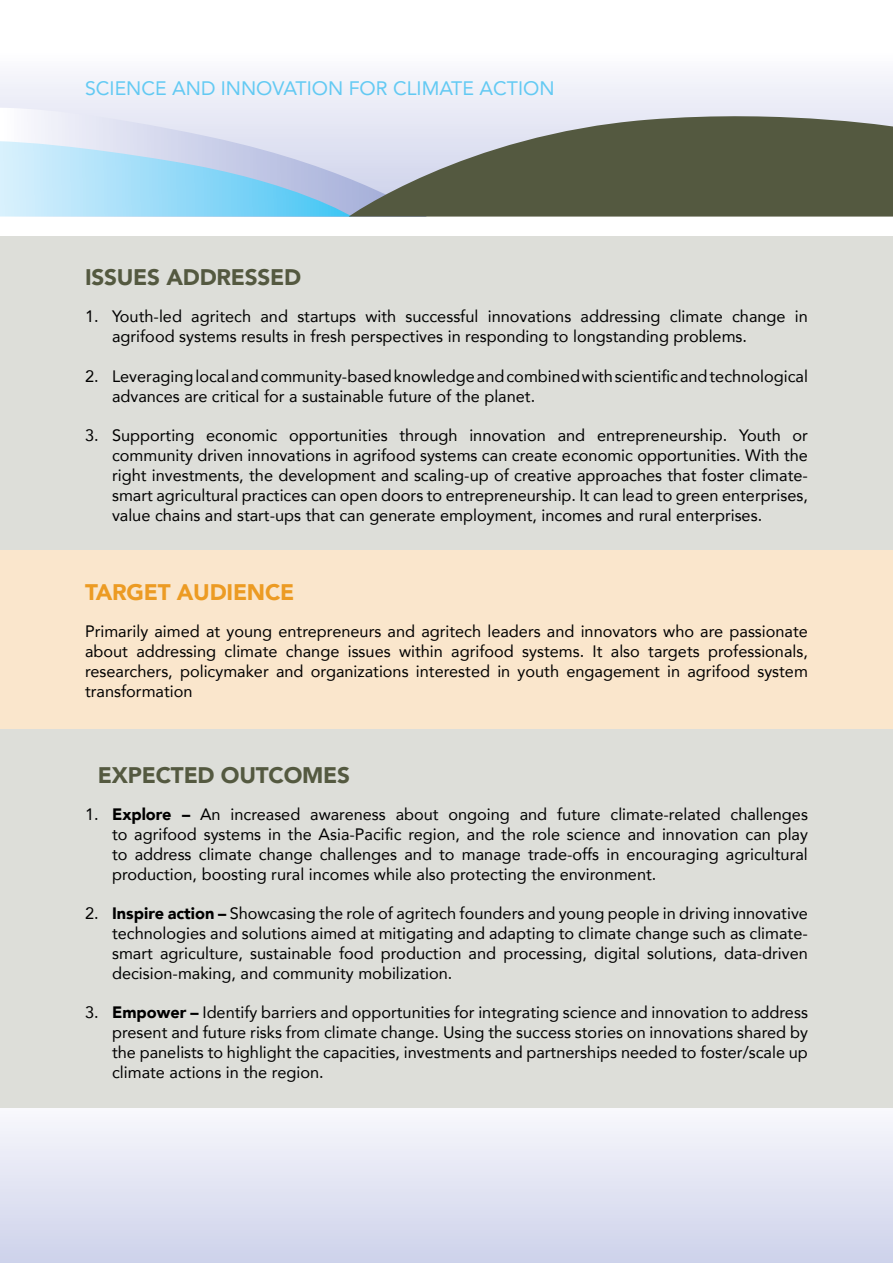
<style>
.page{position:relative;width:893px;height:1263px;background:#fff}
.page>*{position:absolute;margin:0;border:0;box-sizing:border-box;transform-origin:0 0}
.Body_Text{font:900 22.5px "Avenir";letter-spacing:-.01em;color:#545940}
.Body_Text-2{font:900 22.5px "Avenir";letter-spacing:-.01em;color:#ec9b23}
.t1{font:19.5px "Avenir";color:#00aeef}
.Body_Text-3{font:16.5px/19.8px "Avenir";color:#000;text-align:justify}
.s1{font-weight:900}
</style>
<div class="page">
<svg style="left:0;top:1107px;width:893px;height:156px"></svg>
<div style="left:0;top:547px;width:893px;height:182px;background:#fae6cc"></div>
<div style="left:0;top:729px;width:893px;height:378px;background:#ddded9"></div>
<div style="left:0;top:76px;width:893px;height:32px;background:#eff0f8"></div>
<svg style="left:18px;top:108px;width:331px;height:33px;background:#e6e7f4"></svg>
<svg style="left:0;top:141px;width:349px;height:76px;background:#b1daf3"></svg>
<svg style="left:349px;top:108px;width:544px;height:109px;background:#7c8072"></svg>
<div style="left:0;top:236px;width:893px;height:313px;background:#ddded9"></div>
<p class="t1" style="left:85px;top:73px;width:471px">SCIENCE AND INNOVATION FOR CLIMATE ACTION</p>
<p class="Body_Text" style="left:85px;top:258px;width:218px">ISSUES ADDRESSED</p>
<p class="Body_Text-3" style="left:112px;top:306px;width:697px;text-indent:-27px">1. Youth-led agritech and startups with successful innovations addressing climate change in agrifood systems results in fresh perspectives in responding to longstanding problems.</p>
<p class="Body_Text-3" style="left:112px;top:366px;width:697px;text-indent:-27px">2. Leveraging local and community-based knowledge and combined with scientific and technological advances are critical for a sustainable future of the planet.</p>
<p class="Body_Text-3" style="left:112px;top:425px;width:697px;text-indent:-27px">3. Supporting economic opportunities through innovation and entrepreneurship. Youth or community driven innovations in agrifood systems can create economic opportunities. With the right investments, the development and scaling-up of creative approaches that foster climate&shy;smart agricultural practices can open doors to entrepreneurship. It can lead to green enterprises, value chains and start-ups that can generate employment, incomes and rural enterprises.</p>
<p class="Body_Text-2" style="left:85px;top:572px;width:211px">TARGET AUDIENCE</p>
<p class="Body_Text-3" style="left:85px;top:621px;width:724px">Primarily aimed at young entrepreneurs and agritech leaders and innovators who are passionate about addressing climate change issues within agrifood systems. It also targets professionals, researchers, policymaker and organizations interested in youth engagement in agrifood system transformation</p>
<p class="Body_Text" style="left:98px;top:755px;width:254px">EXPECTED OUTCOMES</p>
<p class="Body_Text-3" style="left:112px;top:804px;width:697px;text-indent:-27px">1. <span class="s1">Explore –</span> An increased awareness about ongoing and future climate-related challenges to agrifood systems in the Asia-Pacific region, and the role science and innovation can play to address climate change challenges and to manage trade-offs in encouraging agricultural production, boosting rural incomes while also protecting the environment.</p>
<p class="Body_Text-3" style="left:112px;top:903px;width:697px;text-indent:-27px">2. <span class="s1">Inspire action –</span> Showcasing the role of agritech founders and young people in driving innovative technologies and solutions aimed at mitigating and adapting to climate change such as climate&shy;smart agriculture, sustainable food production and processing, digital solutions, data-driven decision-making, and community mobilization.</p>
<p class="Body_Text-3" style="left:112px;top:1002px;width:697px;text-indent:-27px">3. <span class="s1">Empower –</span> Identify barriers and opportunities for integrating science and innovation to address present and future risks from climate change. Using the success stories on innovations shared by the panelists to highlight the capacities, investments and partnerships needed to foster/scale up climate actions in the region.</p>
</div>
